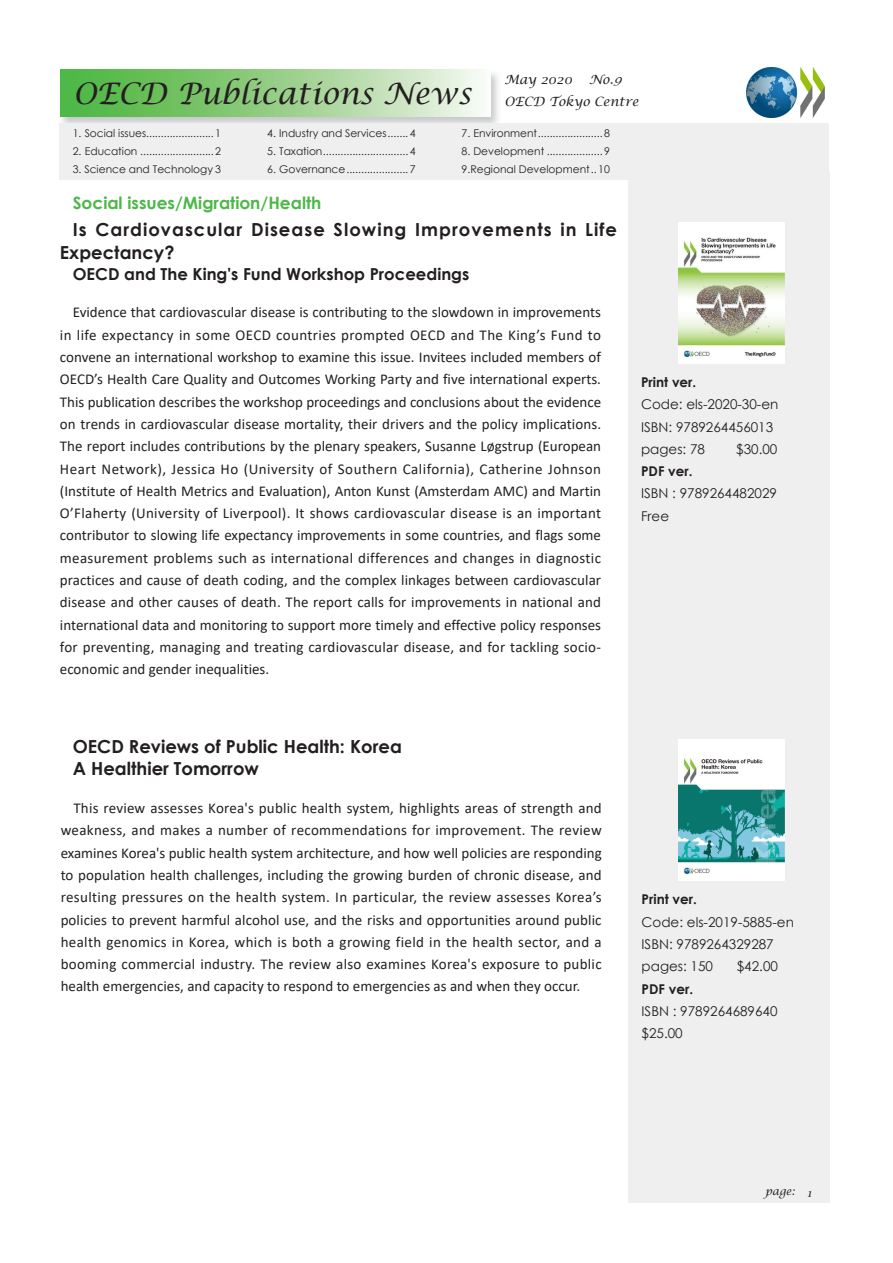
<style>
.page{position:relative;width:893px;height:1263px;background:#fff}
.page>*{position:absolute;margin:0;border:0;box-sizing:border-box;transform-origin:0 0}
.t1{font:italic 29.7px "Lucida Calligraphy";color:#231f20}
.t2{font:700 18px/22.4px "Century Gothic";letter-spacing:.055em;color:#231f20}
.t3{font:700 18px "Century Gothic";color:#231f20}
.t4{font:700 16.95px "Century Gothic";color:#4cb848}
.t5{font:700 16.5px "Century Gothic";color:#231f20}
.t6{font:15px/22.4px "Calibri";color:#231f20;text-align:justify}
.t7{font:13.5px "Century Gothic";color:#231f20}
.t8{font:700 13.5px "Century Gothic";color:#231f20}
.t9{font:italic 12.75px/22.4px "Lucida Calligraphy";color:#231f20}
.t10{font:10.65px "Century Gothic";color:#231f20}
.t11{font:italic 10.65px "Lucida Calligraphy";color:#231f20}
</style>
<div class="page">
<div style="left:628px;top:171px;width:202px;height:1032px;background:#efeff0"></div>
<div style="left:57px;top:68px;width:445px;height:62px;background:#b4b5b8;opacity:.73"></div>
<svg style="left:60px;top:69px;width:431px;height:47px;background:#9ad18e"></svg>
<img style="left:747px;top:68px;width:77px;height:50px">
<img style="left:678px;top:222px;width:107px;height:142px">
<img style="left:678px;top:739px;width:107px;height:142px">
<div style="left:59px;top:123px;width:770px;height:57px;background:#efeff0"></div>
<p class="t9" style="left:504px;top:68px;width:136px;text-indent:85px">No.9<br>OECD Tokyo Centre</p>
<p class="t1" style="left:73px;top:75px;width:400px">OECD Publications News</p>
<p class="t9" style="left:504px;top:68px;width:69px">May 2020</p>
<p class="t10" style="left:73px;top:126px;width:150px">1. Social issues....................... 1</p>
<p class="t10" style="left:73px;top:144px;width:150px">2. Education ......................... 2</p>
<p class="t10" style="left:73px;top:162px;width:150px">3. Science and Technology 3</p>
<p class="t10" style="left:267px;top:126px;width:150px">4. Industry and Services....... 4</p>
<p class="t10" style="left:267px;top:144px;width:150px">5. Taxation.............................4</p>
<p class="t10" style="left:267px;top:162px;width:150px">6. Governance..................... 7</p>
<p class="t10" style="left:462px;top:126px;width:150px">7. Environment...................... 8</p>
<p class="t10" style="left:462px;top:144px;width:150px">8. Development ................... 9</p>
<p class="t10" style="left:462px;top:162px;width:150px">9.Regional Development.. 10</p>
<p class="t4" style="left:73px;top:190px;width:250px">Social issues/Migration/Health</p>
<p class="t2" style="left:60px;top:218px;width:559px;text-indent:13px">Is Cardiovascular Disease Slowing Improvements in Life<br>Expectancy?</p>
<p class="t5" style="left:73px;top:262px;width:398px">OECD and The King's Fund Workshop Proceedings</p>
<p class="t6" style="left:60px;top:301px;width:543px;text-indent:13px">Evidence that cardiovascular disease is contributing to the slowdown in improvements in life expectancy in some OECD countries prompted OECD and The King’s Fund to convene an international workshop to examine this issue. Invitees included members of OECD’s Health Care Quality and Outcomes Working Party and five international experts.<br>This publication describes the workshop proceedings and conclusions about the evidence on trends in cardiovascular disease mortality, their drivers and the policy implications.<br>The report includes contributions by the plenary speakers, Susanne Løgstrup (European Heart Network), Jessica Ho (University of Southern California), Catherine Johnson (Institute of Health Metrics and Evaluation), Anton Kunst (Amsterdam AMC) and Martin O’Flaherty (University of Liverpool). It shows cardiovascular disease is an important contributor to slowing life expectancy improvements in some countries, and flags some measurement problems such as international differences and changes in diagnostic practices and cause of death coding, and the complex linkages between cardiovascular disease and other causes of death. The report calls for improvements in national and international data and monitoring to support more timely and effective policy responses for preventing, managing and treating cardiovascular disease, and for tackling socio&shy;economic and gender inequalities.</p>
<p class="t3" style="left:73px;top:733px;width:331px">OECD Reviews of Public Health: Korea</p>
<p class="t3" style="left:73px;top:755px;width:188px">A Healthier Tomorrow</p>
<p class="t6" style="left:61px;top:796px;width:543px;text-indent:13px">This review assesses Korea's public health system, highlights areas of strength and weakness, and makes a number of recommendations for improvement. The review examines Korea's public health system architecture, and how well policies are responding to population health challenges, including the growing burden of chronic disease, and resulting pressures on the health system. In particular, the review assesses Korea’s policies to prevent harmful alcohol use, and the risks and opportunities around public health genomics in Korea, which is both a growing field in the health sector, and a booming commercial industry. The review also examines Korea's exposure to public health emergencies, and capacity to respond to emergencies as and when they occur.</p>
<p class="t8" style="left:641px;top:372px;width:57px">Print ver.</p>
<p class="t7" style="left:641px;top:395px;width:139px">Code: els-2020-30-en</p>
<p class="t7" style="left:641px;top:417px;width:134px">ISBN: 9789264456013</p>
<p class="t7" style="left:641px;top:439px;width:65px">pages: 78</p>
<p class="t7" style="left:736px;top:439px;width:43px">$30.00</p>
<p class="t8" style="left:641px;top:461px;width:53px">PDF ver.</p>
<p class="t7" style="left:641px;top:484px;width:137px">ISBN : 9789264482029</p>
<p class="t7" style="left:641px;top:506px;width:30px">Free</p>
<p class="t8" style="left:642px;top:889px;width:57px">Print ver.</p>
<p class="t7" style="left:642px;top:912px;width:154px">Code: els-2019-5885-en</p>
<p class="t7" style="left:642px;top:935px;width:134px">ISBN: 9789264329287</p>
<p class="t7" style="left:642px;top:957px;width:73px">pages: 150</p>
<p class="t7" style="left:737px;top:957px;width:43px">$42.00</p>
<p class="t8" style="left:642px;top:978px;width:53px">PDF ver.</p>
<p class="t7" style="left:642px;top:1002px;width:137px">ISBN : 9789264689640</p>
<p class="t7" style="left:642px;top:1024px;width:43px">$25.00</p>
<p class="t11" style="left:765px;top:1184px;width:31px">page:</p>
<p class="t11" style="left:807px;top:1187px;width:6px">1</p>
</div>
